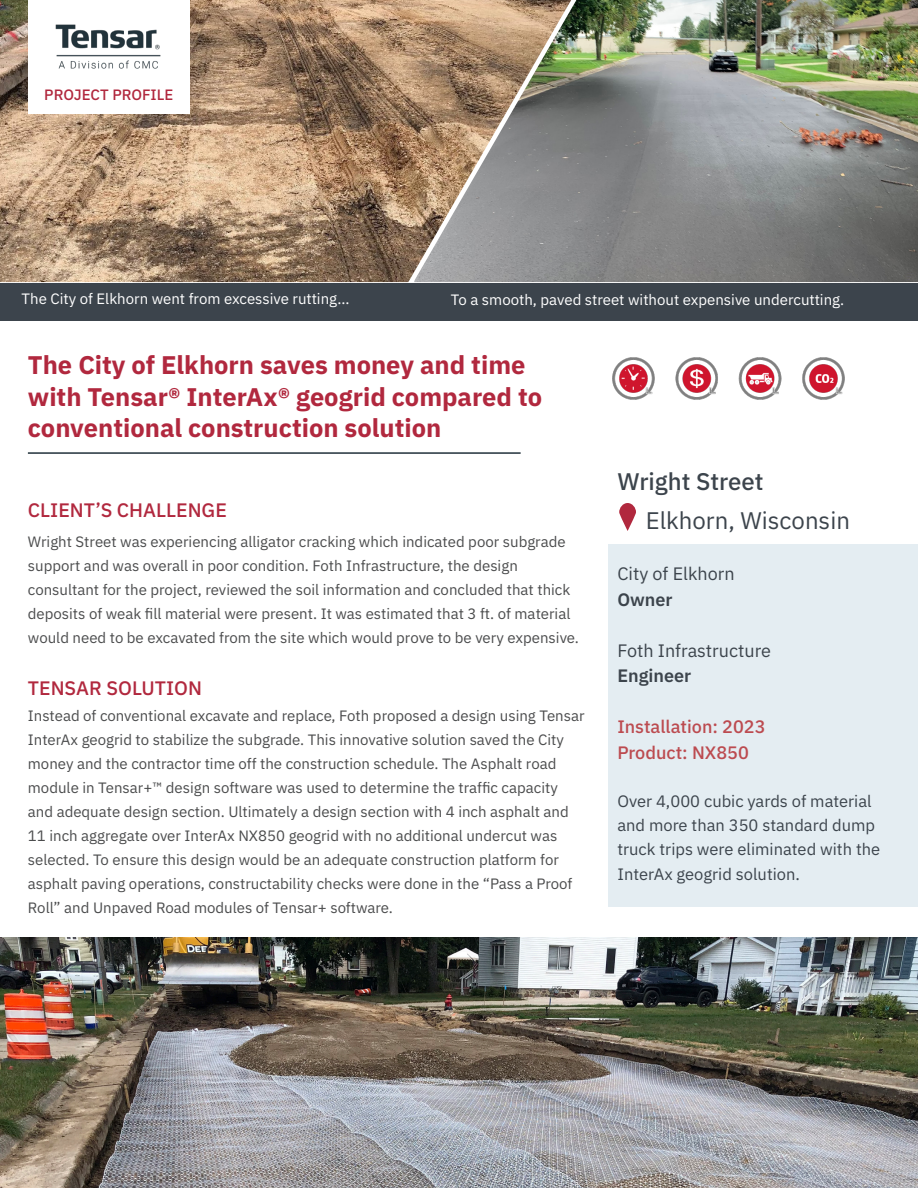
<style>
.page{position:relative;width:918px;height:1188px;background:#fff}
.page>*{position:absolute;margin:0;border:0;box-sizing:border-box;transform-origin:0 0}
.t1{font:700 25.5px/31.5px "IBM Plex Sans";color:#b1283e}
.t2{font:24px "IBM Plex Sans";color:#3c444c}
.t3{font:500 24px "IBM Plex Sans";color:#3c444c}
.t4{font:500 19.5px "IBM Plex Sans";color:#b1283e}
.t5{font:18px "IBM Plex Sans";color:#3c444c}
.t6{font:500 18px "IBM Plex Sans";color:#bc4b50}
.t7{font:600 18px "IBM Plex Sans";color:#3c444c}
.t8{font:16.5px/24px "IBM Plex Sans";color:#3c444c}
.t9{font:15px/24px "IBM Plex Sans";color:#4b4c4d}
.t10{font:15px "IBM Plex Sans";color:#fff}
.t11{font:500 15px "IBM Plex Sans";color:#b1283e}
</style>
<div class="page">
<img style="left:0;top:938px;width:918px;height:250px">
<hr style="left:28px;top:452px;width:493px;height:2px;background:#21313a">
<div style="left:608px;top:544px;width:310px;height:363px;background:#e4edf2"></div>
<svg style="left:619px;top:503px;width:17px;height:28px"></svg>
<img style="left:612px;top:357px;width:233px;height:43px">
<img style="left:0;top:0;width:397px;height:282px">
<img style="left:588px;top:0;width:330px;height:282px">
<svg style="left:397px;top:0;width:191px;height:284px;background:#9c8e7d"></svg>
<div style="left:0;top:284px;width:918px;height:37px;background:#3c444c"></div>
<div style="left:28px;top:0;width:162px;height:113px;background:#fff"></div>
<img style="left:55px;top:24px;width:106px;height:45px">
<p class="t11" style="left:44px;top:83px;width:131px">PROJECT PROFILE</p>
<p class="t10" style="left:22px;top:287px;width:330px">The City of Elkhorn went from excessive rutting...</p>
<p class="t10" style="left:451px;top:288px;width:395px">To a smooth, paved street without expensive undercutting.</p>
<p class="t1" style="left:28px;top:347px;width:516px">The City of Elkhorn saves money and time with Tensar® InterAx® geogrid compared to conventional construction solution</p>
<p class="t4" style="left:28px;top:495px;width:201px">CLIENT’S CHALLENGE</p>
<p class="t9" style="left:28px;top:528px;width:553px">Wright Street was experiencing alligator cracking which indicated poor subgrade support and was overall in poor condition. Foth Infrastructure, the design consultant for the project, reviewed the soil information and concluded that thick deposits of weak fill material were present. It was estimated that 3 ft. of material would need to be excavated from the site which would prove to be very expensive.</p>
<p class="t4" style="left:28px;top:673px;width:176px">TENSAR SOLUTION</p>
<p class="t9" style="left:28px;top:702px;width:558px">Instead of conventional excavate and replace, Foth proposed a design using Tensar InterAx geogrid to stabilize the subgrade. This innovative solution saved the City money and the contractor time off the construction schedule. The Asphalt road module in Tensar+™ design software was used to determine the traffic capacity and adequate design section. Ultimately a design section with 4 inch asphalt and 11 inch aggregate over InterAx NX850 geogrid with no additional undercut was selected. To ensure this design would be an adequate construction platform for asphalt paving operations, constructability checks were done in the “Pass a Proof Roll” and Unpaved Road modules of Tensar+ software.</p>
<p class="t3" style="left:617px;top:463px;width:148px">Wright Street</p>
<p class="t2" style="left:646px;top:502px;width:206px">Elkhorn, Wisconsin</p>
<p class="t5" style="left:617px;top:560px;width:119px">City of Elkhorn</p>
<p class="t7" style="left:617px;top:585px;width:57px">Owner</p>
<p class="t5" style="left:617px;top:637px;width:155px">Foth Infrastructure</p>
<p class="t7" style="left:617px;top:662px;width:75px">Engineer</p>
<p class="t6" style="left:617px;top:713px;width:150px">Installation: 2023</p>
<p class="t6" style="left:617px;top:738px;width:133px">Product: NX850</p>
<p class="t8" style="left:617px;top:788px;width:264px">Over 4,000 cubic yards of material and more than 350 standard dump truck trips were eliminated with the</p>
<p class="t8" style="left:617px;top:861px;width:184px">InterAx geogrid solution.</p>
</div>
